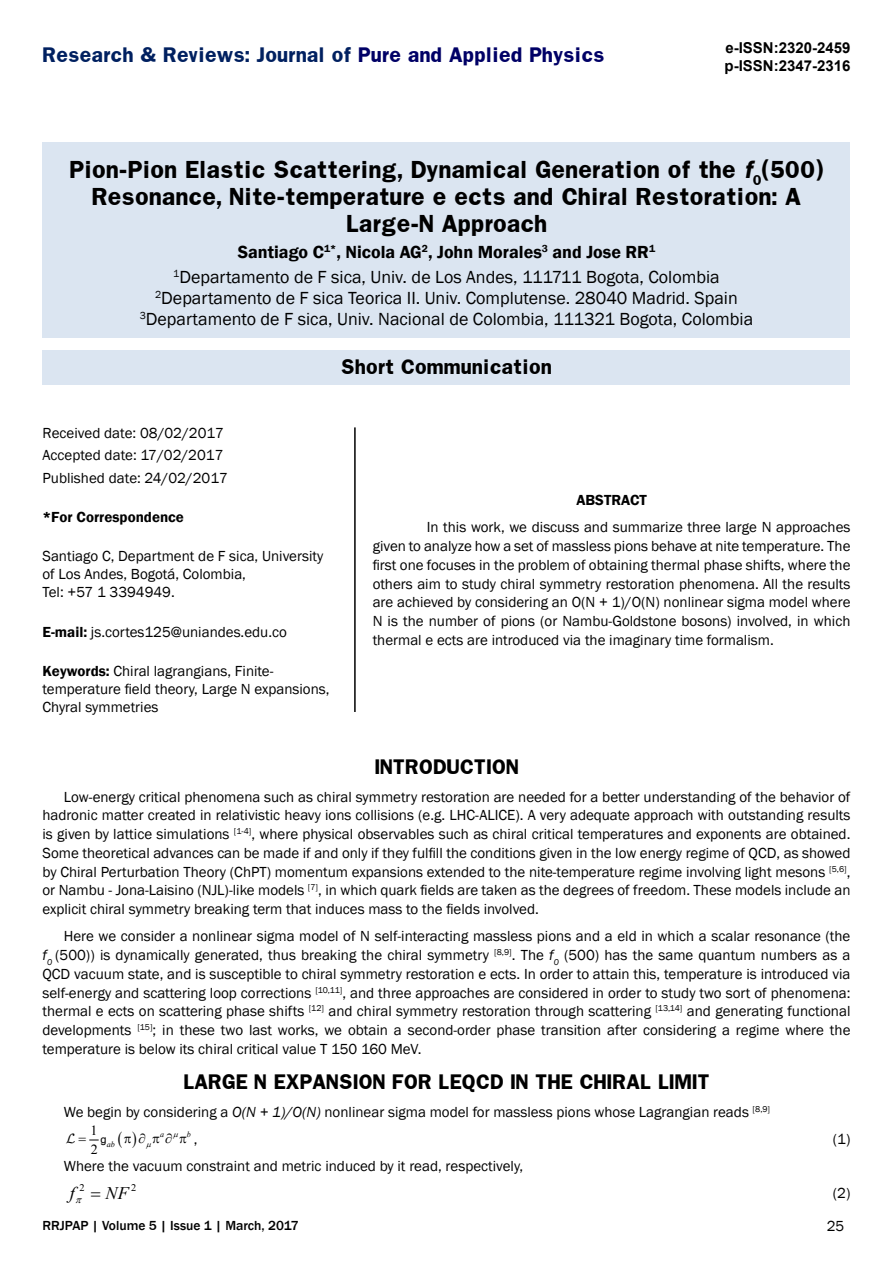
<style>
.page{position:relative;width:893px;height:1263px;background:#fff}
.page>*{position:absolute;margin:0;border:0;box-sizing:border-box;transform-origin:0 0}
.t1{font:700 21px/27px "Franklin";color:#000;text-align:center}
.t2{font:18px/25.2px "Franklin Gothic";color:#000;text-align:center}
.t3{font:700 18px "Franklin";color:#000}
.t4{font:700 18px "Franklin";color:#002060}
.t5{font:italic 17.55px "Times New Roman";color:#000}
.t6{font:15px/18.8px "Franklin Gothic";color:#000;text-align:justify}
.t7{font:700 15px/18px "Arial";color:#000}
.t8{font:600 15px "Franklin Gothic";color:#000}
.t9{font:13.95px/19.6px "Times New Roman";color:#000}
.t10{font:13.95px "Tunga";color:#000}
.t11{font:500 13.5px "Franklin Gothic";color:#000}
.t12{font:10.2px "Times New Roman";color:#000}
.t13{font:italic 8.1px "Times New Roman";color:#000}
.s1{color:#006}
.s2{font-style:italic}
.s3{font-weight:600}
</style>
<div class="page">
<div style="left:43px;top:142px;width:807px;height:196px;background:#dbe5f1"></div>
<div style="left:43px;top:350px;width:807px;height:35px;background:#dbe5f1"></div>
<hr style="left:354px;top:427px;width:2px;height:285px;background:#000">
<svg style="left:89px;top:1139px;width:9px;height:2px"></svg>
<p class="t4" style="left:43px;top:43px;width:563px">Research &amp; Reviews: Journal of <span class="s1">Pure and Applied Physics</span></p>
<p class="t7" style="left:724px;top:39px;width:127px">e-ISSN:2320-2459 p-ISSN:2347-2316</p>
<h1 class="t1" style="left:69px;top:156px;width:756px">Pion-Pion Elastic Scattering, Dynamical Generation of the <span class="s2">f</span><sub>0</sub>(500)<br>Resonance, Nite-temperature e ects and Chiral Restoration: A<br>Large-N Approach</h1>
<p class="t2" style="left:173px;top:239px;width:548px"><span class="s3">Santiago C</span><sup>1*</sup><span class="s3">, Nicola AG</span><sup>2</sup><span class="s3">, John Morales</span><sup>3</sup> <span class="s3">and Jose RR</span><sup>1<br></sup><sup>1</sup>Departamento de F sica, Univ. de Los Andes, 111711 Bogota, Colombia</p>
<p class="t2" style="left:140px;top:288px;width:615px;line-height:21px"><sup>2</sup>Departamento de F sica Teorica II. Univ. Complutense. 28040 Madrid. Spain<br><sup>3</sup>Departamento de F sica, Univ. Nacional de Colombia, 111321 Bogota, Colombia</p>
<p class="t3" style="left:341px;top:355px;width:213px">Short Communication</p>
<p class="t6" style="left:43px;top:422px;width:187px;line-height:22.5px;text-align:left">Received date: 08/02/2017<br>Accepted date: 17/02/2017<br>Published date: 24/02/2017</p>
<p class="t8" style="left:43px;top:508px;width:143px">*For Correspondence</p>
<p class="t6" style="left:43px;top:548px;width:282px;line-height:18px;text-align:left">Santiago C, Department de F sica, University of Los Andes, Bogotá, Colombia,<br>Tel: +57 1 3394949.</p>
<p class="t6" style="left:43px;top:623px;width:246px"><span class="s3">E-mail:</span> js.cortes125@uniandes.edu.co</p>
<p class="t6" style="left:43px;top:662px;width:289px;line-height:18px;text-align:left"><span class="s3">Keywords:</span> Chiral lagrangians, Finite&shy;temperature field theory, Large N expansions,<br>Chyral symmetries</p>
<p class="t8" style="left:576px;top:491px;width:72px">ABSTRACT</p>
<p class="t6" style="left:373px;top:518px;width:479px;text-indent:54px">In this work, we discuss and summarize three large N approaches given to analyze how a set of massless pions behave at nite temperature. The first one focuses in the problem of obtaining thermal phase shifts, where the others aim to study chiral symmetry restoration phenomena. All the results are achieved by considering an O(N + 1)/O(N) nonlinear sigma model where N is the number of pions (or Nambu-Goldstone bosons) involved, in which thermal e ects are introduced via the imaginary time formalism.</p>
<p class="t3" style="left:374px;top:754px;width:146px">INTRODUCTION</p>
<p class="t6" style="left:43px;top:787px;width:809px;text-indent:21px">Low-energy critical phenomena such as chiral symmetry restoration are needed for a better understanding of the behavior of hadronic matter created in relativistic heavy ions collisions (e.g. LHC-ALICE). A very adequate approach with outstanding results is given by lattice simulations <sup>[1-4]</sup>, where physical observables such as chiral critical temperatures and exponents are obtained.<br>Some theoretical advances can be made if and only if they fulfill the conditions given in the low energy regime of QCD, as showed by Chiral Perturbation Theory (ChPT) momentum expansions extended to the nite-temperature regime involving light mesons <sup>[5,6]</sup>, or Nambu - Jona-Laisino (NJL)-like models <sup>[7]</sup>, in which quark fields are taken as the degrees of freedom. These models include an explicit chiral symmetry breaking term that induces mass to the fields involved.</p>
<p class="t6" style="left:43px;top:927px;width:809px;text-indent:21px">Here we consider a nonlinear sigma model of N self-interacting massless pions and a eld in which a scalar resonance (the <span class="s2">f</span><sub>0</sub> (500)) is dynamically generated, thus breaking the chiral symmetry <sup>[8,9]</sup>. The <span class="s2">f</span><sub>0</sub> (500) has the same quantum numbers as a QCD vacuum state, and is susceptible to chiral symmetry restoration e ects. In order to attain this, temperature is introduced via self-energy and scattering loop corrections <sup>[10,11]</sup>, and three approaches are considered in order to study two sort of phenomena: thermal e ects on scattering phase shifts <sup>[12]</sup> and chiral symmetry restoration through scattering <sup>[13,14]</sup> and generating functional developments <sup>[15]</sup>; in these two last works, we obtain a second-order phase transition after considering a regime where the temperature is below its chiral critical value T 150 160 MeV.</p>
<p class="t3" style="left:183px;top:1069px;width:528px">LARGE N EXPANSION FOR LEQCD IN THE CHIRAL LIMIT</p>
<p class="t6" style="left:64px;top:1102px;width:708px">We begin by considering a <span class="s2">O(N + 1)/O(N)</span> nonlinear sigma model for massless pions whose Lagrangian reads <sup>[8,9]</sup></p>
<p class="t9" style="left:90px;top:1120px;width:9px">1<br>2</p>
<p class="t13" style="left:160px;top:1129px;width:6px">a</p>
<p class="t13" style="left:187px;top:1129px;width:6px">b</p>
<p class="t10" style="left:100px;top:1130px;width:8px">g</p>
<p class="t6" style="left:194px;top:1130px;width:5px">,</p>
<p class="t6" style="left:833px;top:1130px;width:19px">(1)</p>
<p class="t6" style="left:64px;top:1157px;width:461px">Where the vacuum constraint and metric induced by it read, respectively,</p>
<p class="t12" style="left:80px;top:1180px;width:7px">2</p>
<p class="t12" style="left:131px;top:1180px;width:7px">2</p>
<p class="t13" style="left:107px;top:1139px;width:10px">ab</p>
<p class="t5" style="left:70px;top:1180px;width:6px">f</p>
<p class="t5" style="left:106px;top:1180px;width:25px">NF</p>
<p class="t6" style="left:833px;top:1184px;width:19px">(2)</p>
<p class="t11" style="left:43px;top:1217px;width:258px">RRJPAP | Volume 5 | Issue 1 | March, 2017</p>
<p class="t6" style="left:827px;top:1217px;width:19px">25</p>
</div>
